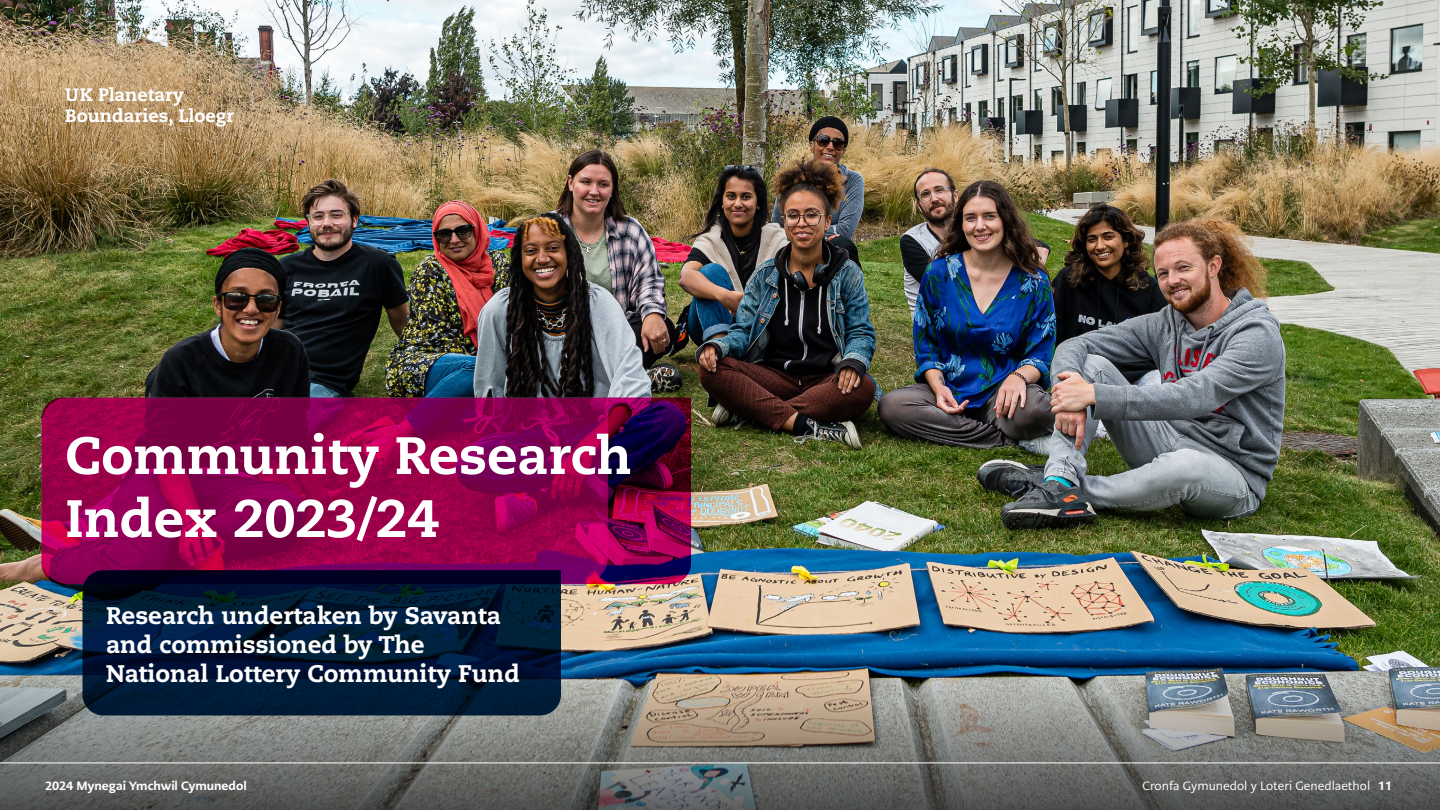
<style>
.page{position:relative;width:1440px;height:810px;background:#fff}
.page>*{position:absolute;margin:0;border:0;box-sizing:border-box;transform-origin:0 0}
.Section_head_H2{font:800 52.5px/63px "Caecilia LT Pro 85";color:#fff}
.Subhead_H3{font:800 24px/28.8px "Caecilia LT Pro 85";color:#fff}
.t1{font:800 18px/21.6px "Caecilia LT Pro 85";color:#fff}
.t2{font:12px "PMN Caecilia Sans Text";color:#fff}
.t3{font:800 12px "PMN Caecilia Sans Text";color:#fff}
.s1{font-weight:800}
</style>
<div class="page">
<img style="left:0;top:0;width:1440px;height:663px">
<img style="left:0;top:663px;width:1440px;height:147px">
<hr style="left:0;top:763px;width:1440px;height:1px;background:#fff">
<svg style="left:41px;top:398px;width:650px;height:186px;background:#88004b"></svg>
<svg style="left:82px;top:570px;width:479px;height:145px;background:#001633"></svg>
<p class="t1" style="left:65px;top:83px;width:170px">UK Planetary<br>Boundaries, Lloegr</p>
<h2 class="Section_head_H2" style="left:65px;top:423px;width:568px">Community Research<br>Index 2023/24</h2>
<h3 class="Subhead_H3" style="left:106px;top:601px;width:415px">Research undertaken by Savanta and commissioned by The<br>National Lottery Community Fund</h3>
<p class="t3" style="left:45px;top:778px;width:203px">2024 Mynegai Ymchwil Cymunedol</p>
<p class="t2" style="left:1143px;top:778px;width:251px">Cronfa Gymunedol y Loteri Genedlaethol <span class="s1">11</span></p>
</div>
